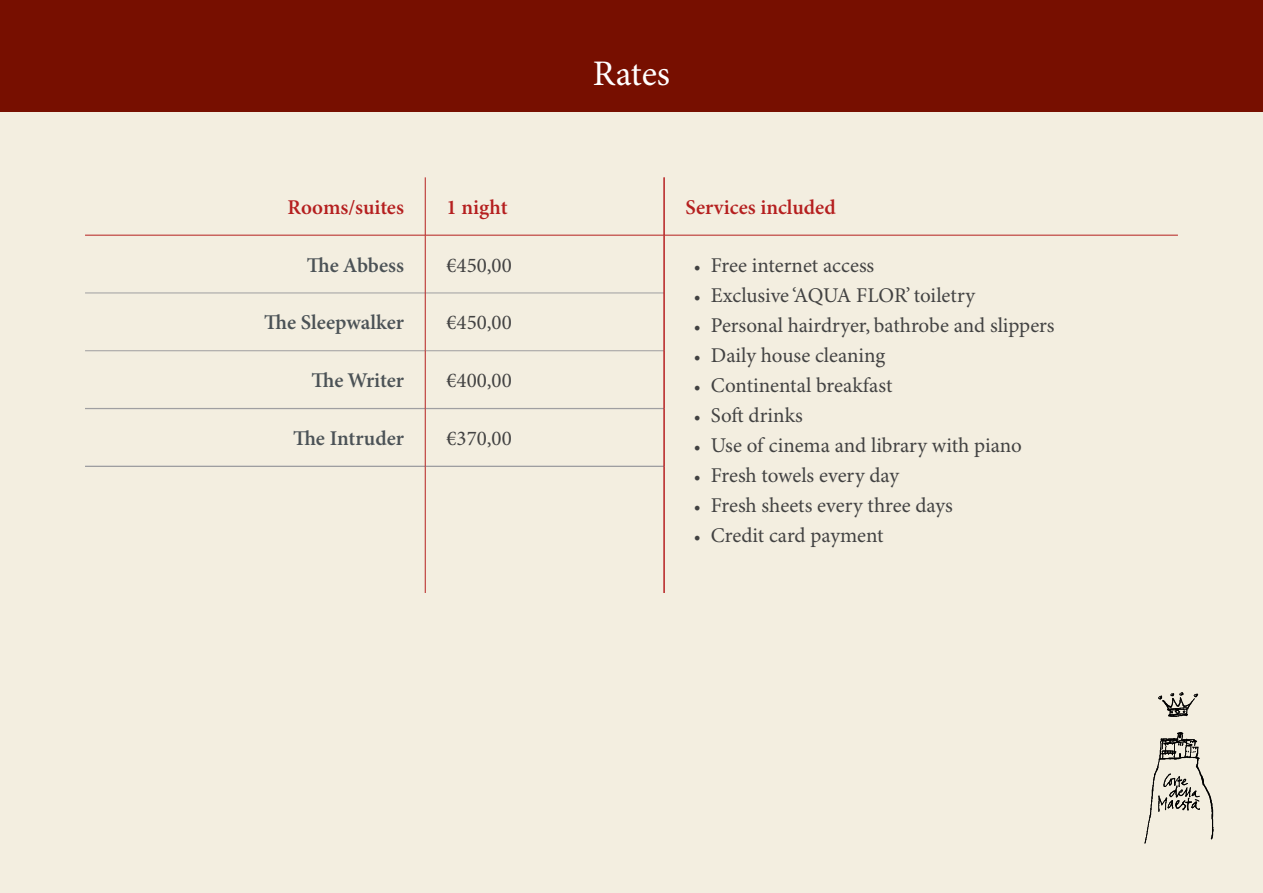
<style>
.page{position:relative;width:1263px;height:893px;background:#f3eee0}
.page>*{position:absolute;margin:0;border:0;box-sizing:border-box;transform-origin:0 0}
.t1{font:36px "Minion Pro";letter-spacing:-.005em;color:#fff}
.t2{font:21px "Minion Pro";color:#424242}
.t3{font:600 21px "Minion Pro";letter-spacing:-.005em;color:#4b5256}
.t4{font:600 21px "Minion Pro";color:#b51f1f}
.s1{font-size:18px}
</style>
<div class="page">
<div style="left:0;top:0;width:1263px;height:111px;background:#770f00"></div>
<hr style="left:85px;top:293px;width:340px;height:1px;background:#9e9ea0">
<hr style="left:425px;top:293px;width:239px;height:1px;background:#9e9ea0">
<hr style="left:85px;top:350px;width:340px;height:1px;background:#9e9ea0">
<hr style="left:425px;top:350px;width:239px;height:1px;background:#9e9ea0">
<hr style="left:85px;top:408px;width:340px;height:1px;background:#9e9ea0">
<hr style="left:425px;top:408px;width:239px;height:1px;background:#9e9ea0">
<hr style="left:85px;top:466px;width:340px;height:1px;background:#9e9ea0">
<hr style="left:425px;top:466px;width:239px;height:1px;background:#9e9ea0">
<hr style="left:425px;top:177px;width:1px;height:58px;background:#b51f1f">
<hr style="left:425px;top:235px;width:1px;height:58px;background:#b51f1f">
<hr style="left:425px;top:293px;width:1px;height:58px;background:#b51f1f">
<hr style="left:425px;top:351px;width:1px;height:58px;background:#b51f1f">
<hr style="left:425px;top:409px;width:1px;height:57px;background:#b51f1f">
<hr style="left:425px;top:466px;width:1px;height:127px;background:#b51f1f">
<hr style="left:664px;top:177px;width:1px;height:58px;background:#b51f1f">
<hr style="left:664px;top:235px;width:1px;height:58px;background:#b51f1f">
<hr style="left:664px;top:293px;width:1px;height:58px;background:#b51f1f">
<hr style="left:664px;top:351px;width:1px;height:58px;background:#b51f1f">
<hr style="left:664px;top:409px;width:1px;height:57px;background:#b51f1f">
<hr style="left:664px;top:466px;width:1px;height:127px;background:#b51f1f">
<hr style="left:85px;top:235px;width:340px;height:1px;background:#b51f1f">
<hr style="left:425px;top:235px;width:239px;height:1px;background:#b51f1f">
<hr style="left:664px;top:235px;width:514px;height:1px;background:#b51f1f">
<img style="left:1144px;top:692px;width:70px;height:152px">
<h1 class="t1" style="left:593px;top:52px;width:79px">Rates</h1>
<p class="t4" style="left:288px;top:195px;width:118px">Rooms/suites</p>
<p class="t4" style="left:446px;top:195px;width:63px">1 night</p>
<p class="t4" style="left:685px;top:195px;width:152px">Services included</p>
<p class="t3" style="left:307px;top:252px;width:99px">The Abbess</p>
<p class="t2" style="left:446px;top:252px;width:67px">€450,00</p>
<p class="t2" style="left:694px;top:252px;width:182px"><span class="s1">•</span> Free internet access</p>
<p class="t2" style="left:694px;top:282px;width:283px"><span class="s1">•</span> Exclusive ‘AQUA FLOR’ toiletry</p>
<p class="t2" style="left:694px;top:312px;width:362px"><span class="s1">•</span> Personal hairdryer, bathrobe and slippers</p>
<p class="t2" style="left:694px;top:342px;width:193px"><span class="s1">•</span> Daily house cleaning</p>
<p class="t2" style="left:694px;top:372px;width:200px"><span class="s1">•</span> Continental breakfast</p>
<p class="t2" style="left:694px;top:402px;width:111px"><span class="s1">•</span> Soft drinks</p>
<p class="t2" style="left:694px;top:432px;width:329px"><span class="s1">•</span> Use of cinema and library with piano</p>
<p class="t2" style="left:694px;top:462px;width:207px"><span class="s1">•</span> Fresh towels every day</p>
<p class="t2" style="left:694px;top:492px;width:260px"><span class="s1">•</span> Fresh sheets every three days</p>
<p class="t2" style="left:694px;top:522px;width:191px"><span class="s1">•</span> Credit card payment</p>
<p class="t3" style="left:264px;top:310px;width:141px">The Sleepwalker</p>
<p class="t2" style="left:446px;top:310px;width:67px">€450,00</p>
<p class="t3" style="left:312px;top:368px;width:94px">The Writer</p>
<p class="t2" style="left:446px;top:368px;width:67px">€400,00</p>
<p class="t3" style="left:293px;top:426px;width:112px">The Intruder</p>
<p class="t2" style="left:446px;top:426px;width:67px">€370,00</p>
</div>
